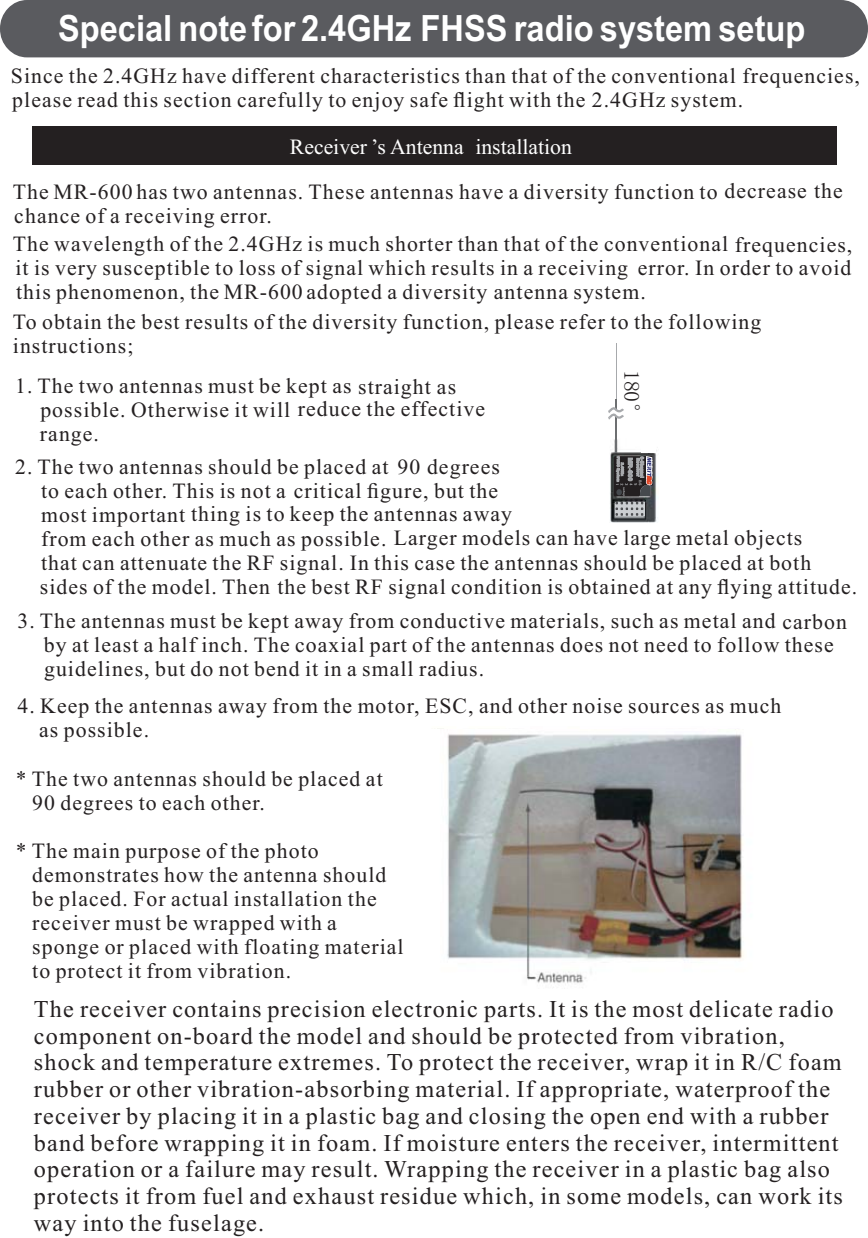
<style>
.page{position:relative;width:868px;height:1238px;background:#fff}
.page>*{position:absolute;margin:0;border:0;box-sizing:border-box;transform-origin:0 0}
.t1{font:700 36.23px "Arial";color:#fff;scale:.9 1}
.t2{font:24.07px/26.8px "Times New Roman";letter-spacing:.05em;color:#242021}
.t3{font:21.82px/24.1px "Times New Roman";letter-spacing:.05em;color:#242021}
.t4{font:700 21.82px "Times New Roman";color:#fff}
</style>
<div class="page">
<div style="left:0;top:0;width:867px;height:57px;background:#5a5b5f"></div>
<div style="left:32px;top:126px;width:804px;height:38px;background:#242021"></div>
<img style="left:447px;top:729px;width:297px;height:254px">
<img style="left:610px;top:439px;width:47px;height:84px">
<svg style="left:614px;top:515px;width:30px;height:1px"></svg>
<svg style="left:613px;top:454px;width:40px;height:61px"></svg>
<div style="left:641px;top:435px;width:15px;height:18px;background:#fff"></div>
<hr style="left:616px;top:343px;width:1px;height:64px;background:#a7a9ac">
<hr style="left:615px;top:416px;width:2px;height:37px;background:#6d6f71">
<svg style="left:608px;top:399px;width:16px;height:21px"></svg>
<p class="t1" style="left:58px;top:7px;width:831px">Special note for 2.4GHz FHSS radio system setup</p>
<p class="t3" style="left:11px;top:66px;width:850px">Since the 2.4GHz have different characteristics than that of the conventional frequencies, please read this section carefully to enjoy safe flight with the 2.4GHz system.</p>
<p class="t4" style="left:290px;top:139px;width:283px">Receiver ’s Antenna installation</p>
<p class="t3" style="left:13px;top:182px;width:831px">The MR-600 has two antennas. These antennas have a diversity function to decrease the chance of a receiving error.</p>
<p class="t3" style="left:13px;top:234px;width:840px;text-align:justify">The wavelength of the 2.4GHz is much shorter than that of the conventional frequencies, it is very susceptible to loss of signal which results in a receiving error. In order to avoid this phenomenon, the MR-600 adopted a diversity antenna system.</p>
<p class="t3" style="left:13px;top:311px;width:750px">To obtain the best results of the diversity function, please refer to the following instructions;</p>
<p class="t3" style="left:40px;top:376px;width:446px;text-indent:-25px">1. The two antennas must be kept as straight as possible. Otherwise it will reduce the effective range.</p>
<p class="t3" style="left:40px;top:456px;width:818px;text-indent:-25px">2. The two antennas should be placed at 90 degrees<br>to each other. This is not a critical figure, but the<br>most important thing is to keep the antennas away<br>from each other as much as possible. Larger models can have large metal objects<br>that can attenuate the RF signal. In this case the antennas should be placed at both sides of the model. Then the best RF signal condition is obtained at any flying attitude.</p>
<p class="t3" style="left:44px;top:611px;width:804px;text-indent:-26px">3. The antennas must be kept away from conductive materials, such as metal and carbon by at least a half inch. The coaxial part of the antennas does not need to follow these guidelines, but do not bend it in a small radius.</p>
<p class="t3" style="left:39px;top:696px;width:743px;text-indent:-22px">4. Keep the antennas away from the motor, ESC, and other noise sources as much as possible.</p>
<p class="t3" style="left:32px;top:768px;width:352px;text-indent:-16px">* The two antennas should be placed at<br>90 degrees to each other.</p>
<p class="t3" style="left:32px;top:841px;width:373px;text-indent:-16px">* The main purpose of the photo demonstrates how the antenna should be placed. For actual installation the receiver must be wrapped with a sponge or placed with floating material to protect it from vibration.</p>
<p class="t2" style="left:34px;top:998px;width:810px">The receiver contains precision electronic parts. It is the most delicate radio component on-board the model and should be protected from vibration, shock and temperature extremes. To protect the receiver, wrap it in R/C foam rubber or other vibration-absorbing material. If appropriate, waterproof the receiver by placing it in a plastic bag and closing the open end with a rubber band before wrapping it in foam. If moisture enters the receiver, intermittent operation or a failure may result. Wrapping the receiver in a plastic bag also protects it from fuel and exhaust residue which, in some models, can work its way into the fuselage.</p>
</div>
